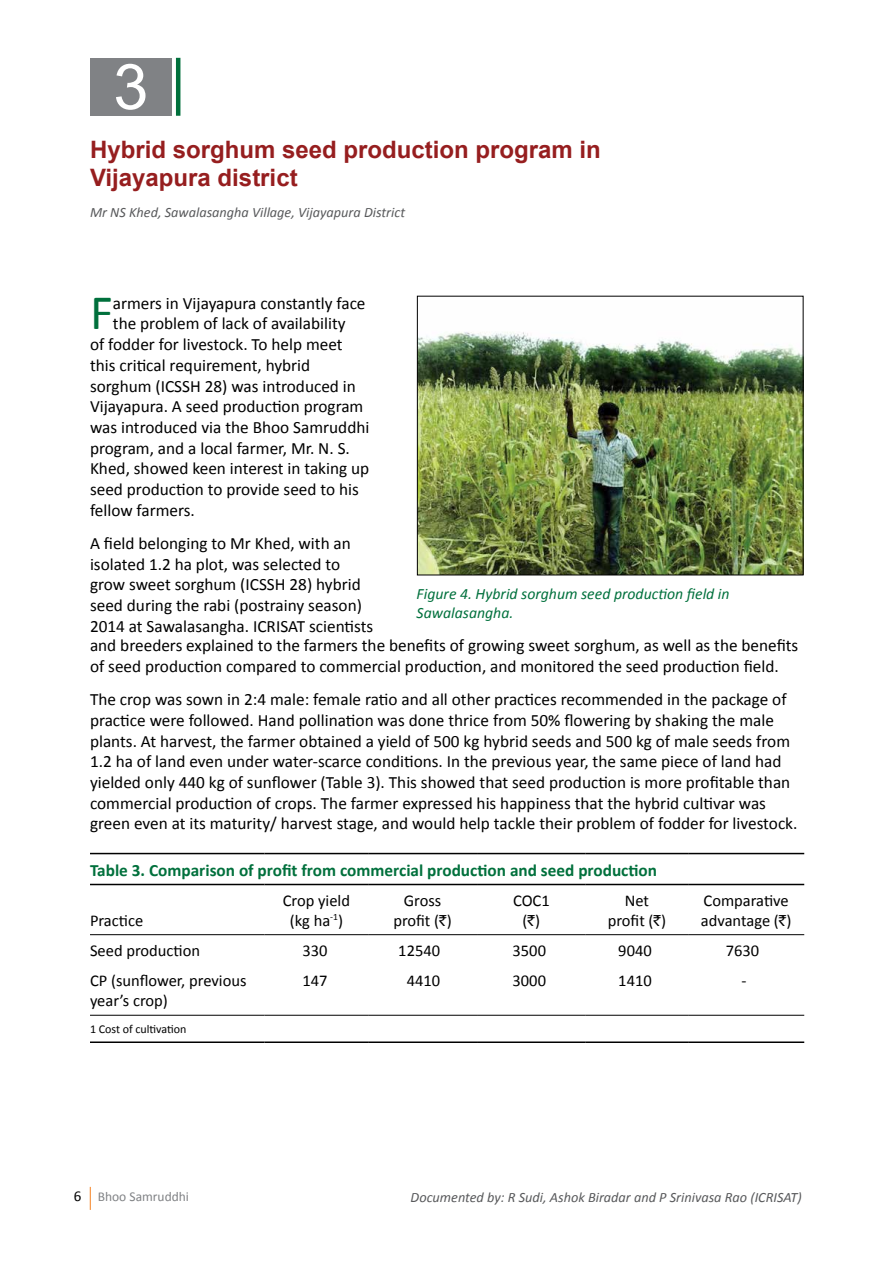
<style>
.page{position:relative;width:893px;height:1263px;background:#fff}
.page>*{position:absolute;margin:0;border:0;box-sizing:border-box;transform-origin:0 0}
.t1{font:63px "Arial";color:#fff}
.t2{font:49.8px "Calibri";color:#00703c}
.t3{font:700 24px/28.8px "Arial";color:#961e1f}
.t4{font:17.25px/20.7px "Calibri";color:#000}
.t5{font:700 17.25px "Calibri";color:#00703c}
.t6{font:16.5px/19.8px "Calibri";color:#000;text-align:center}
.t7{font:italic 15.75px/18.9px "Calibri";color:#00703c}
.t8{font:italic 14.25px "Calibri";color:#58595b}
.t9{font:13.5px "Calibri";color:#808285}
.t10{font:12px "Calibri";color:#000}
.s1{font-family:"Rupee Foradian";font-size:15px}
.s2{font-size:15px;color:#000}
</style>
<div class="page">
<svg style="left:90px;top:1187px;width:1px;height:23px"></svg>
<img style="left:419px;top:332px;width:382px;height:241px">
<div style="left:417px;top:296px;width:386px;height:279px;border:1px solid #000"></div>
<hr style="left:90px;top:934px;width:175px;height:1px;background:#000">
<hr style="left:265px;top:934px;width:103px;height:1px;background:#000">
<hr style="left:368px;top:934px;width:109px;height:1px;background:#000">
<hr style="left:477px;top:934px;width:109px;height:1px;background:#000">
<hr style="left:586px;top:934px;width:102px;height:1px;background:#000">
<hr style="left:688px;top:934px;width:116px;height:1px;background:#000">
<hr style="left:90px;top:1015px;width:175px;height:1px;background:#000">
<hr style="left:265px;top:1015px;width:103px;height:1px;background:#000">
<hr style="left:368px;top:1015px;width:109px;height:1px;background:#000">
<hr style="left:477px;top:1015px;width:109px;height:1px;background:#000">
<hr style="left:586px;top:1015px;width:102px;height:1px;background:#000">
<hr style="left:688px;top:1015px;width:116px;height:1px;background:#000">
<hr style="left:90px;top:1041px;width:175px;height:2px;background:#000">
<hr style="left:265px;top:1041px;width:103px;height:2px;background:#000">
<hr style="left:368px;top:1041px;width:109px;height:2px;background:#000">
<hr style="left:477px;top:1041px;width:109px;height:2px;background:#000">
<hr style="left:586px;top:1041px;width:102px;height:2px;background:#000">
<hr style="left:688px;top:1041px;width:116px;height:2px;background:#000">
<hr style="left:90px;top:853px;width:175px;height:1px;background:#000">
<hr style="left:265px;top:853px;width:103px;height:1px;background:#000">
<hr style="left:368px;top:853px;width:109px;height:1px;background:#000">
<hr style="left:477px;top:853px;width:109px;height:1px;background:#000">
<hr style="left:586px;top:853px;width:102px;height:1px;background:#000">
<hr style="left:688px;top:853px;width:116px;height:1px;background:#000">
<hr style="left:90px;top:884px;width:175px;height:1px;background:#000">
<hr style="left:265px;top:884px;width:103px;height:1px;background:#000">
<hr style="left:368px;top:884px;width:109px;height:1px;background:#000">
<hr style="left:477px;top:884px;width:109px;height:1px;background:#000">
<hr style="left:586px;top:884px;width:102px;height:1px;background:#000">
<hr style="left:688px;top:884px;width:116px;height:1px;background:#000">
<hr style="left:176px;top:58px;width:4px;height:58px;background:#00703c">
<div style="left:90px;top:58px;width:82px;height:58px;background:#808285"></div>
<h1 class="t1" style="left:113px;top:46px;width:37px">3</h1>
<h3 class="t3" style="left:90px;top:135px;width:512px">Hybrid sorghum seed production program in<br>Vijayapura district</h3>
<p class="t8" style="left:90px;top:203px;width:317px">Mr NS Khed, Sawalasangha Village, Vijayapura District</p>
<h2 class="t2" style="left:90px;top:281px;width:24px">F</h2>
<p class="t4" style="left:113px;top:293px;width:254px">armers in Vijayapura constantly face</p>
<p class="t4" style="left:113px;top:313px;width:234px">the problem of lack of availability</p>
<p class="t4" style="left:90px;top:334px;width:254px">of fodder for livestock. To help meet</p>
<p class="t4" style="left:90px;top:355px;width:222px">this critical requirement, hybrid</p>
<p class="t4" style="left:90px;top:375px;width:267px">sorghum (ICSSH 28) was introduced in</p>
<p class="t4" style="left:90px;top:396px;width:275px">Vijayapura. A seed production program</p>
<p class="t4" style="left:90px;top:417px;width:281px">was introduced via the Bhoo Samruddhi</p>
<p class="t4" style="left:90px;top:438px;width:261px">program, and a local farmer, Mr. N. S.</p>
<p class="t4" style="left:90px;top:458px;width:281px">Khed, showed keen interest in taking up</p>
<p class="t4" style="left:90px;top:479px;width:270px">seed production to provide seed to his</p>
<p class="t4" style="left:90px;top:500px;width:106px">fellow farmers.</p>
<p class="t4" style="left:90px;top:533px;width:285px">A field belonging to Mr Khed, with an isolated 1.2 ha plot, was selected to grow sweet sorghum (ICSSH 28) hybrid seed during the rabi (postrainy season)<br>2014 at Sawalasangha. ICRISAT scientists</p>
<p class="t7" style="left:417px;top:583px;width:315px">Figure 4. Hybrid sorghum seed production field in<br>Sawalasangha.</p>
<p class="t4" style="left:90px;top:635px;width:710px">and breeders explained to the farmers the benefits of growing sweet sorghum, as well as the benefits of seed production compared to commercial production, and monitored the seed production field.</p>
<p class="t4" style="left:90px;top:689px;width:709px">The crop was sown in 2:4 male: female ratio and all other practices recommended in the package of practice were followed. Hand pollination was done thrice from 50% flowering by shaking the male plants. At harvest, the farmer obtained a yield of 500 kg hybrid seeds and 500 kg of male seeds from 1.2 ha of land even under water-scarce conditions. In the previous year, the same piece of land had yielded only 440 kg of sunflower (Table 3). This showed that seed production is more profitable than commercial production of crops. The farmer expressed his happiness that the hybrid cultivar was green even at its maturity/ harvest stage, and would help tackle their problem of fodder for livestock.</p>
<p class="t5" style="left:90px;top:859px;width:569px">Table 3. Comparison of profit from commercial production and seed production</p>
<p class="t6" style="left:90px;top:910px;width:55px">Practice</p>
<p class="t6" style="left:283px;top:890px;width:69px">Crop yield (kg ha<sup>-1</sup>)</p>
<p class="t6" style="left:393px;top:890px;width:60px">Gross profit (<span class="s1">`</span>)</p>
<p class="t6" style="left:513px;top:890px;width:38px">COC1 (<span class="s1">`</span>)</p>
<p class="t6" style="left:608px;top:890px;width:60px">Net profit (<span class="s1">`</span>)</p>
<p class="t6" style="left:701px;top:890px;width:92px;text-align:left">Comparative advantage (<span class="s1">`</span>)</p>
<p class="t6" style="left:90px;top:941px;width:112px">Seed production</p>
<p class="t6" style="left:302px;top:941px;width:27px">330</p>
<p class="t6" style="left:398px;top:941px;width:43px">12540</p>
<p class="t6" style="left:513px;top:941px;width:35px">3500</p>
<p class="t6" style="left:618px;top:941px;width:35px">9040</p>
<p class="t6" style="left:726px;top:941px;width:35px">7630</p>
<p class="t6" style="left:90px;top:971px;width:158px;text-align:left">CP (sunflower, previous year’s crop)</p>
<p class="t6" style="left:302px;top:971px;width:27px">147</p>
<p class="t6" style="left:407px;top:971px;width:35px">4410</p>
<p class="t6" style="left:513px;top:971px;width:35px">3000</p>
<p class="t6" style="left:618px;top:971px;width:35px">1410</p>
<p class="t6" style="left:741px;top:971px;width:7px">-</p>
<p class="t10" style="left:90px;top:1022px;width:98px">1 Cost of cultivation</p>
<p class="t9" style="left:74px;top:1188px;width:117px"><span class="s2">6</span> Bhoo Samruddhi</p>
<p class="t8" style="left:411px;top:1187px;width:393px">Documented by: R Sudi, Ashok Biradar and P Srinivasa Rao (ICRISAT)</p>
</div>
